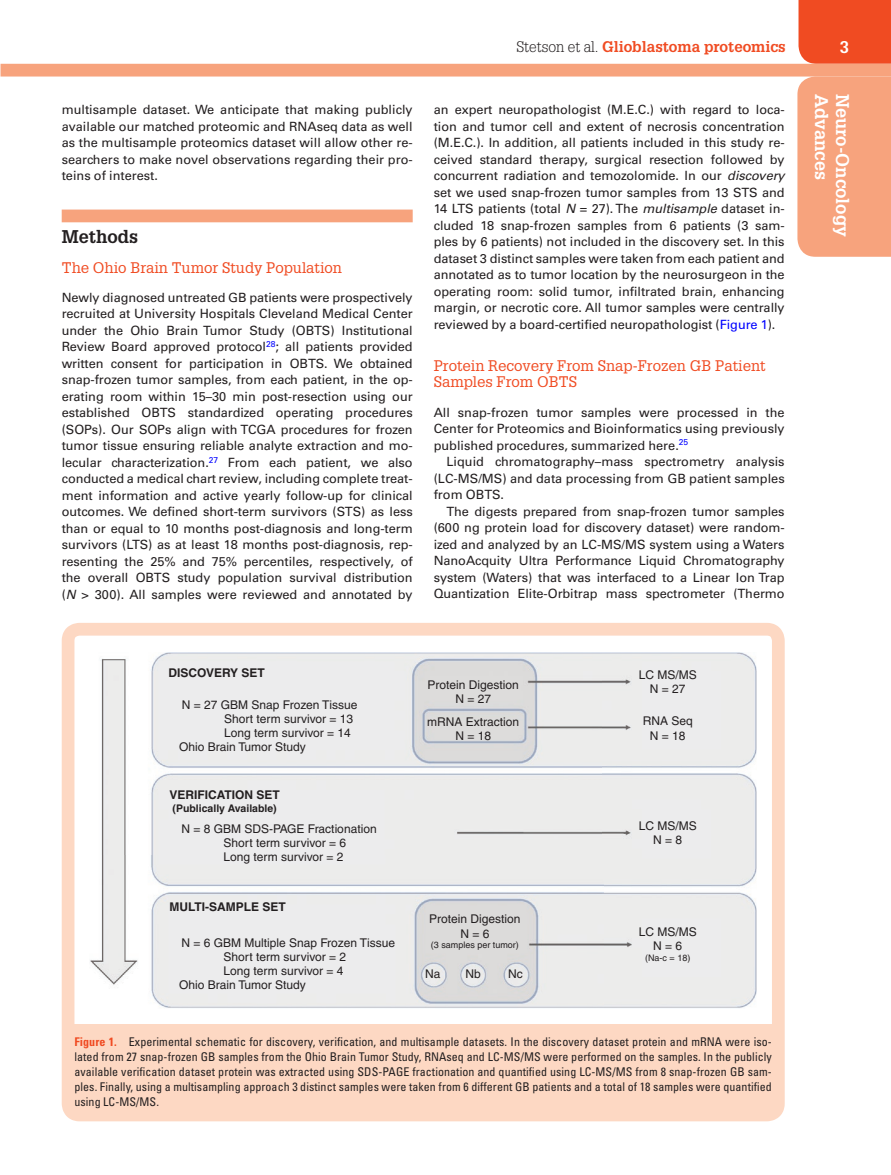
<style>
.page{position:relative;width:891px;height:1175px;background:#fff}
.page>*{position:absolute;margin:0;border:0;box-sizing:border-box;transform-origin:0 0}
.t1{font:700 18px "Glypha LT Std";color:#fff}
.t2{font:700 18px "Glypha LT Std";color:#231f20}
.t3{font:700 16.5px "Glypha LT Std";color:#fff}
.t4{font:15px/16.5px "Glypha LT Std";color:#f04b22}
.t5{font:700 15px "Glypha LT Std";color:#f04b22}
.t6{font:12.75px/16.5px "Univers LT Std";letter-spacing:-.005em;color:#231f20;text-align:justify}
.t7{font:condensed 12px/15px "Univers LT Std";letter-spacing:.005em;color:#231f20;text-align:justify}
.t8{font:12px/14.4px "Helvetica";color:#231f20;text-align:center}
.t9{font:700 12px "Helvetica";color:#231f20}
.t10{font:700 10.5px "Helvetica";color:#231f20}
.t11{font:9px "Helvetica";color:#231f20}
.s1{font-style:italic}
.s2{font-weight:300;color:#231f20}
.s3{color:#00f}
.s4{font-weight:700;color:#f04b22}
</style>
<div class="page">
<div style="left:799px;top:0;width:92px;height:64px;background:#f04b22"></div>
<div style="left:1px;top:64px;width:890px;height:12px;background:#f7a37d"></div>
<div style="left:797px;top:76px;width:94px;height:181px;background:#f7a37d"></div>
<div style="left:62px;top:209px;width:351px;height:13px;background:#f7a37d"></div>
<div style="left:65px;top:1024px;width:716px;height:89px;background:#fdd8c3"></div>
<img style="left:90px;top:652px;width:667px;height:356px">
<div style="left:62px;top:623px;width:723px;height:498px;border:13px solid #fdd8c3;border-radius:12px"></div>
<p class="t6" style="left:62px;top:102px;width:353px">multisample dataset. We anticipate that making publicly available our matched proteomic and RNAseq data as well as the multisample proteomics dataset will allow other re&shy;searchers to make novel observations regarding their pro&shy;teins of interest.</p>
<h1 class="t2" style="left:62px;top:226px;width:78px">Methods</h1>
<p class="t4" style="left:62px;top:259px;width:282px">The Ohio Brain Tumor Study Population</p>
<p class="t6" style="left:62px;top:289px;width:353px">Newly diagnosed untreated GB patients were prospectively recruited at University Hospitals Cleveland Medical Center under the Ohio Brain Tumor Study (OBTS) Institutional Review Board approved protocol<sup>28</sup>; all patients provided written consent for participation in OBTS. We obtained snap-frozen tumor samples, from each patient, in the op&shy;erating room within 15–30 min post-resection using our established OBTS standardized operating procedures (SOPs). Our SOPs align with TCGA procedures for frozen tumor tissue ensuring reliable analyte extraction and mo&shy;lecular characterization.<sup>27</sup> From each patient, we also conducted a medical chart review, including complete treat&shy;ment information and active yearly follow-up for clinical outcomes. We defined short-term survivors (STS) as less than or equal to 10 months post-diagnosis and long-term survivors (LTS) as at least 18 months post-diagnosis, rep&shy;resenting the 25% and 75% percentiles, respectively, of the overall OBTS study population survival distribution (<span class="s1">N</span> &gt; 300). All samples were reviewed and annotated by</p>
<p class="t5" style="left:517px;top:37px;width:271px"><span class="s2">Stetson et al.</span> Glioblastoma proteomics</p>
<p class="t3" style="left:840px;top:37px;width:11px">3</p>
<h1 class="t1" style="left:833px;top:94px;width:88px;rotate:90deg">Advances</h1>
<h1 class="t1" style="left:854px;top:94px;width:145px;rotate:90deg">Neuro-Oncology</h1>
<p class="t6" style="left:434px;top:102px;width:353px">an expert neuropathologist (M.E.C.) with regard to loca&shy;tion and tumor cell and extent of necrosis concentration (M.E.C.). In addition, all patients included in this study re&shy;ceived standard therapy, surgical resection followed by concurrent radiation and temozolomide. In our <span class="s1">discovery </span>set we used snap-frozen tumor samples from 13 STS and 14 LTS patients (total <span class="s1">N</span> = 27). The <span class="s1">multisample</span> dataset in&shy;cluded 18 snap-frozen samples from 6 patients (3 sam&shy;ples by 6 patients) not included in the discovery set. In this dataset 3 distinct samples were taken from each patient and annotated as to tumor location by the neurosurgeon in the operating room: solid tumor, infiltrated brain, enhancing margin, or necrotic core. All tumor samples were centrally reviewed by a board-certified neuropathologist (<span class="s3">Figure 1</span>).</p>
<p class="t4" style="left:434px;top:357px;width:334px">Protein Recovery From Snap-Frozen GB Patient<br>Samples From OBTS</p>
<p class="t6" style="left:434px;top:404px;width:353px">All snap-frozen tumor samples were processed in the Center for Proteomics and Bioinformatics using previously published procedures, summarized here.<sup>25</sup></p>
<p class="t6" style="left:434px;top:453px;width:353px;text-indent:13px">Liquid chromatography–mass spectrometry analysis (LC-MS/MS) and data processing from GB patient samples from OBTS.</p>
<p class="t6" style="left:434px;top:503px;width:353px;text-indent:13px">The digests prepared from snap-frozen tumor samples (600 ng protein load for discovery dataset) were random&shy;ized and analyzed by an LC-MS/MS system using a Waters NanoAcquity Ultra Performance Liquid Chromatography system (Waters) that was interfaced to a Linear Ion Trap Quantization Elite-Orbitrap mass spectrometer (Thermo</p>
<p class="t9" style="left:169px;top:665px;width:98px">DISCOVERY SET</p>
<p class="t8" style="left:182px;top:697px;width:177px">N = 27 GBM Snap Frozen Tissue</p>
<p class="t8" style="left:224px;top:711px;width:131px">Short term survivor = 13</p>
<p class="t8" style="left:224px;top:725px;width:128px">Long term survivor = 14</p>
<p class="t8" style="left:179px;top:739px;width:128px">Ohio Brain Tumor Study</p>
<p class="t9" style="left:170px;top:787px;width:112px">VERIFICATION SET</p>
<p class="t10" style="left:173px;top:802px;width:106px">(Publically Available)</p>
<p class="t8" style="left:224px;top:822px;width:155px;line-height:13.8px;text-align:left;text-indent:-42px">N = 8 GBM SDS-PAGE Fractionation<br>Short term survivor = 6<br>Long term survivor = 2</p>
<p class="t9" style="left:170px;top:899px;width:118px">MULTI-SAMPLE SET</p>
<p class="t8" style="left:224px;top:935px;width:173px;line-height:13.8px;text-align:left;text-indent:-42px">N = 6 GBM Multiple Snap Frozen Tissue<br>Short term survivor = 2<br>Long term survivor = 4</p>
<p class="t8" style="left:179px;top:977px;width:128px">Ohio Brain Tumor Study</p>
<p class="t8" style="left:428px;top:677px;width:93px">Protein Digestion<br>N = 27</p>
<p class="t8" style="left:427px;top:714px;width:94px">mRNA Extraction<br>N = 18</p>
<p class="t8" style="left:429px;top:911px;width:93px">Protein Digestion<br>N = 6</p>
<p class="t8" style="left:425px;top:966px;width:17px">Na</p>
<p class="t8" style="left:466px;top:966px;width:17px">Nb</p>
<p class="t8" style="left:508px;top:966px;width:16px">Nc</p>
<p class="t11" style="left:431px;top:939px;width:90px">(3 samples per tumor)</p>
<p class="t8" style="left:639px;top:667px;width:60px">LC MS/MS<br>N = 27</p>
<p class="t8" style="left:643px;top:714px;width:52px">RNA Seq<br>N = 18</p>
<p class="t8" style="left:639px;top:818px;width:60px">LC MS/MS<br>N = 8</p>
<p class="t8" style="left:639px;top:924px;width:60px">LC MS/MS<br>N = 6</p>
<p class="t11" style="left:645px;top:952px;width:47px">(Na-c = 18)</p>
<p class="t7" style="left:74px;top:1033px;width:699px"><span class="s4">Figure 1.</span> Experimental schematic for discovery, verification, and multisample datasets. In the discovery dataset protein and mRNA were iso&shy;lated from 27 snap-frozen GB samples from the Ohio Brain Tumor Study, RNAseq and LC-MS/MS were performed on the samples. In the publicly available verification dataset protein was extracted using SDS-PAGE fractionation and quantified using LC-MS/MS from 8 snap-frozen GB sam&shy;ples. Finally, using a multisampling approach 3 distinct samples were taken from 6 different GB patients and a total of 18 samples were quantified using LC-MS/MS.</p>
</div>
